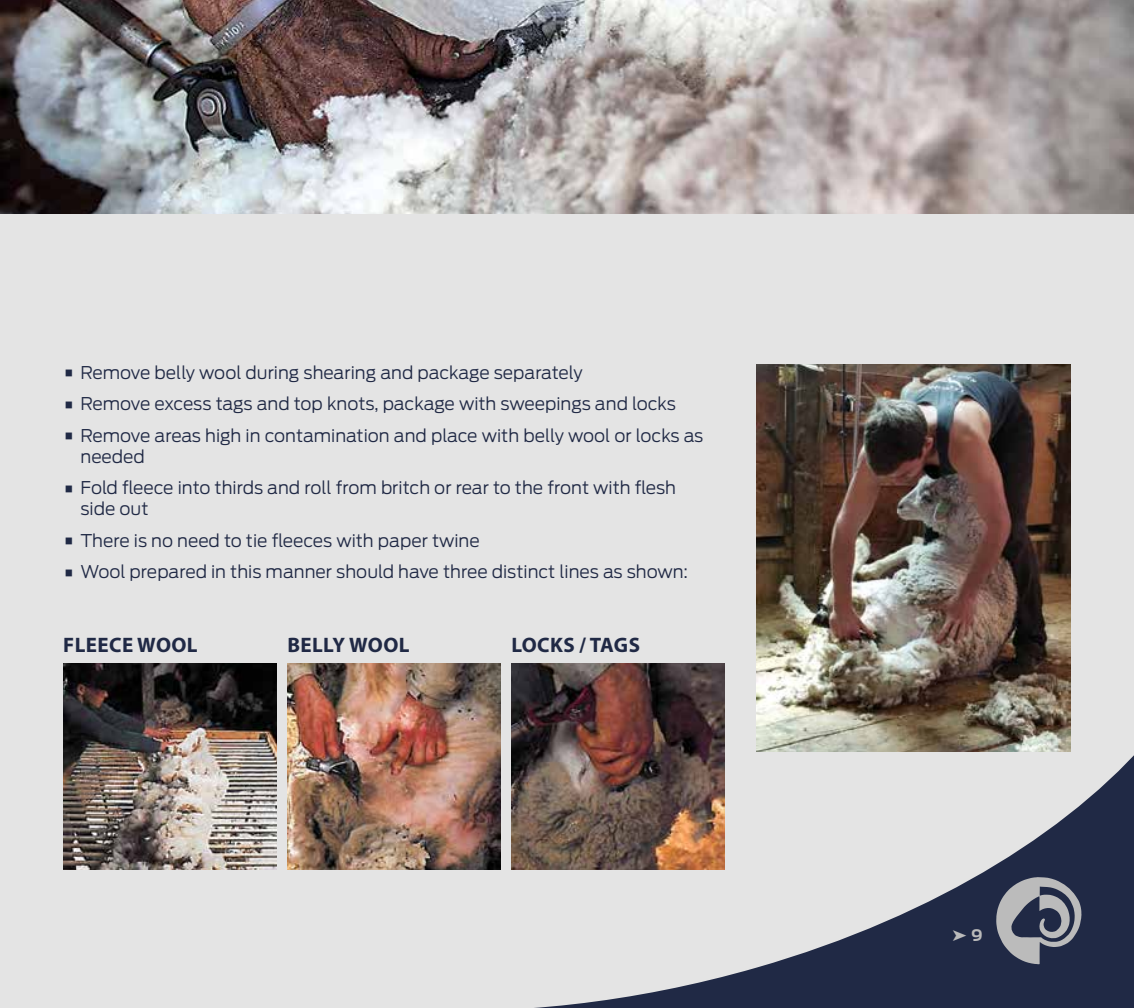
<style>
.page{position:relative;width:1134px;height:1008px;background:#e4e4e4}
.page>*{position:absolute;margin:0;border:0;box-sizing:border-box;transform-origin:0 0}
.t1{font:700 21px "Myriad Pro";letter-spacing:.02em;color:#202945}
.t2{font:300 17.5px/21px "Antenna";color:#202945}
.t3{font:700 15.75px "Antenna";color:#bbb}
.s1{font-weight:700;font-size:29.75px}
</style>
<div class="page">
<svg style="left:398px;top:755px;width:736px;height:253px"></svg>
<svg style="left:996px;top:877px;width:85px;height:87px;background:#6b6f7e"></svg>
<img style="left:0;top:0;width:1134px;height:213px">
<img style="left:756px;top:365px;width:315px;height:387px">
<img style="left:511px;top:664px;width:214px;height:205px">
<img style="left:287px;top:664px;width:214px;height:205px">
<img style="left:63px;top:664px;width:214px;height:205px">
<p class="t2" style="left:63px;top:362px;width:521px"><span class="s1">•</span> Remove belly wool during shearing and package separately</p>
<p class="t2" style="left:63px;top:393px;width:614px"><span class="s1">•</span> Remove excess tags and top knots, package with sweepings and locks</p>
<p class="t2" style="left:80px;top:425px;width:624px;text-indent:-18px"><span class="s1">•</span> Remove areas high in contamination and place with belly wool or locks as needed</p>
<p class="t2" style="left:80px;top:477px;width:597px;text-indent:-18px"><span class="s1">•</span> Fold fleece into thirds and roll from britch or rear to the front with flesh side out</p>
<p class="t2" style="left:63px;top:530px;width:418px"><span class="s1">•</span> There is no need to tie fleeces with paper twine</p>
<p class="t2" style="left:63px;top:561px;width:627px"><span class="s1">•</span> Wool prepared in this manner should have three distinct lines as shown:</p>
<p class="t1" style="left:63px;top:631px;width:136px">FLEECE WOOL</p>
<p class="t1" style="left:287px;top:631px;width:124px">BELLY WOOL</p>
<p class="t1" style="left:511px;top:631px;width:130px">LOCKS / TAGS</p>
<p class="t3" style="left:952px;top:926px;width:32px">➤ 9</p>
</div>
